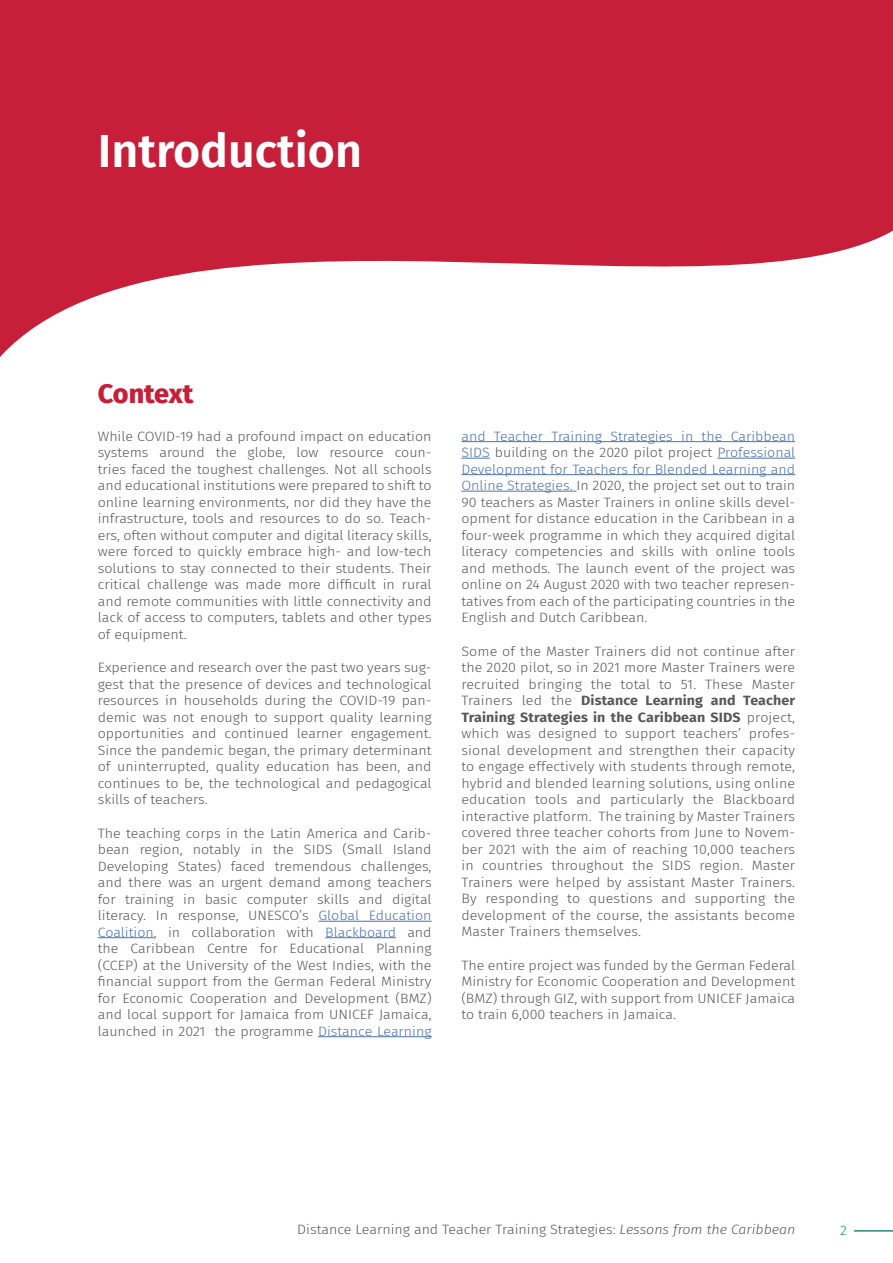
<style>
.page{position:relative;width:893px;height:1263px;background:#fff}
.page>*{position:absolute;margin:0;border:0;box-sizing:border-box;transform-origin:0 0}
.t1{font:600 46.5px "Fira Sans";color:#fff}
.t2{font:800 27px "Fira Sans";letter-spacing:-.005em;color:#c71f3a}
.t3{font:300 13.5px/16.5px "Fira Sans";color:#57585a;text-align:justify;scale:1.06 1}
.t4{font:300 13.5px "Fira Sans";color:#27887a;scale:1.06 1}
.s1{color:#4d72ac}
.s2{font-weight:700}
.s3{font-style:italic}
</style>
<div class="page">
<hr style="left:318px;top:921px;width:114px;height:1px;background:#4d72ac">
<hr style="left:98px;top:937px;width:56px;height:1px;background:#4d72ac">
<hr style="left:325px;top:937px;width:71px;height:1px;background:#4d72ac">
<hr style="left:318px;top:1036px;width:114px;height:1px;background:#4d72ac">
<hr style="left:461px;top:441px;width:334px;height:1px;background:#4d72ac">
<svg style="left:461px;top:458px;width:29px;height:1px"></svg>
<hr style="left:717px;top:458px;width:78px;height:1px;background:#4d72ac">
<hr style="left:461px;top:474px;width:334px;height:1px;background:#4d72ac">
<hr style="left:461px;top:491px;width:115px;height:1px;background:#4d72ac">
<svg style="left:0;top:0;width:893px;height:357px;fill:#c71f3a"></svg>
<hr style="left:854px;top:1230px;width:39px;height:1px;background:#27887a">
<h1 class="t1" style="left:98px;top:112px;width:266px">Introduction</h1>
<h2 class="t2" style="left:98px;top:370px;width:97px">Context</h2>
<p class="t3" style="left:98px;top:428px;width:316px">While COVID-19 had a profound impact on education systems around the globe, low resource coun&shy;tries faced the toughest challenges. Not all schools and educational institutions were prepared to shift to online learning environments, nor did they have the infrastructure, tools and resources to do so. Teach&shy;ers, often without computer and digital literacy skills, were forced to quickly embrace high- and low-tech solutions to stay connected to their students. Their critical challenge was made more difficult in rural and remote communities with little connectivity and lack of access to computers, tablets and other types of equipment.</p>
<p class="t3" style="left:98px;top:659px;width:316px">Experience and research over the past two years sug&shy;gest that the presence of devices and technological resources in households during the COVID-19 pan&shy;demic was not enough to support quality learning opportunities and continued learner engagement.<br>Since the pandemic began, the primary determinant of uninterrupted, quality education has been, and continues to be, the technological and pedagogical skills of teachers.</p>
<p class="t3" style="left:98px;top:825px;width:316px">The teaching corps in the Latin America and Carib&shy;bean region, notably in the SIDS (Small Island Developing States) faced tremendous challenges, and there was an urgent demand among teachers for training in basic computer skills and digital literacy. In response, UNESCO’s <span class="s1">Global Education Coalition</span>, in collaboration with <span class="s1">Blackboard</span> and the Caribbean Centre for Educational Planning (CCEP) at the University of the West Indies, with the financial support from the German Federal Ministry for Economic Cooperation and Development (BMZ) and local support for Jamaica from UNICEF Jamaica, launched in 2021 the programme <span class="s1">Distance Learning</span></p>
<p class="t3" style="left:461px;top:428px;width:316px"><span class="s1">and Teacher Training Strategies in the Caribbean SIDS</span> building on the 2020 pilot project <span class="s1">Professional Development for Teachers for Blended Learning and Online Strategies.</span> In 2020, the project set out to train 90 teachers as Master Trainers in online skills devel&shy;opment for distance education in the Caribbean in a four-week programme in which they acquired digital literacy competencies and skills with online tools and methods. The launch event of the project was online on 24 August 2020 with two teacher represen&shy;tatives from each of the participating countries in the English and Dutch Caribbean.</p>
<p class="t3" style="left:461px;top:643px;width:316px">Some of the Master Trainers did not continue after the 2020 pilot, so in 2021 more Master Trainers were recruited bringing the total to 51. These Master Trainers led the <span class="s2">Distance Learning and Teacher Training Strategies in the Caribbean SIDS</span> project, which was designed to support teachers’ profes&shy;sional development and strengthen their capacity to engage effectively with students through remote, hybrid and blended learning solutions, using online education tools and particularly the Blackboard interactive platform. The training by Master Trainers covered three teacher cohorts from June to Novem&shy;ber 2021 with the aim of reaching 10,000 teachers in countries throughout the SIDS region. Master Trainers were helped by assistant Master Trainers.<br>By responding to questions and supporting the development of the course, the assistants become Master Trainers themselves.</p>
<p class="t3" style="left:461px;top:957px;width:316px">The entire project was funded by the German Federal Ministry for Economic Cooperation and Development (BMZ) through GIZ, with support from UNICEF Jamaica to train 6,000 teachers in Jamaica.</p>
<p class="t3" style="left:297px;top:1220px;width:471px">Distance Learning and Teacher Training Strategies: <span class="s3">Lessons from the Caribbean</span></p>
<p class="t4" style="left:840px;top:1221px;width:8px">2</p>
</div>
